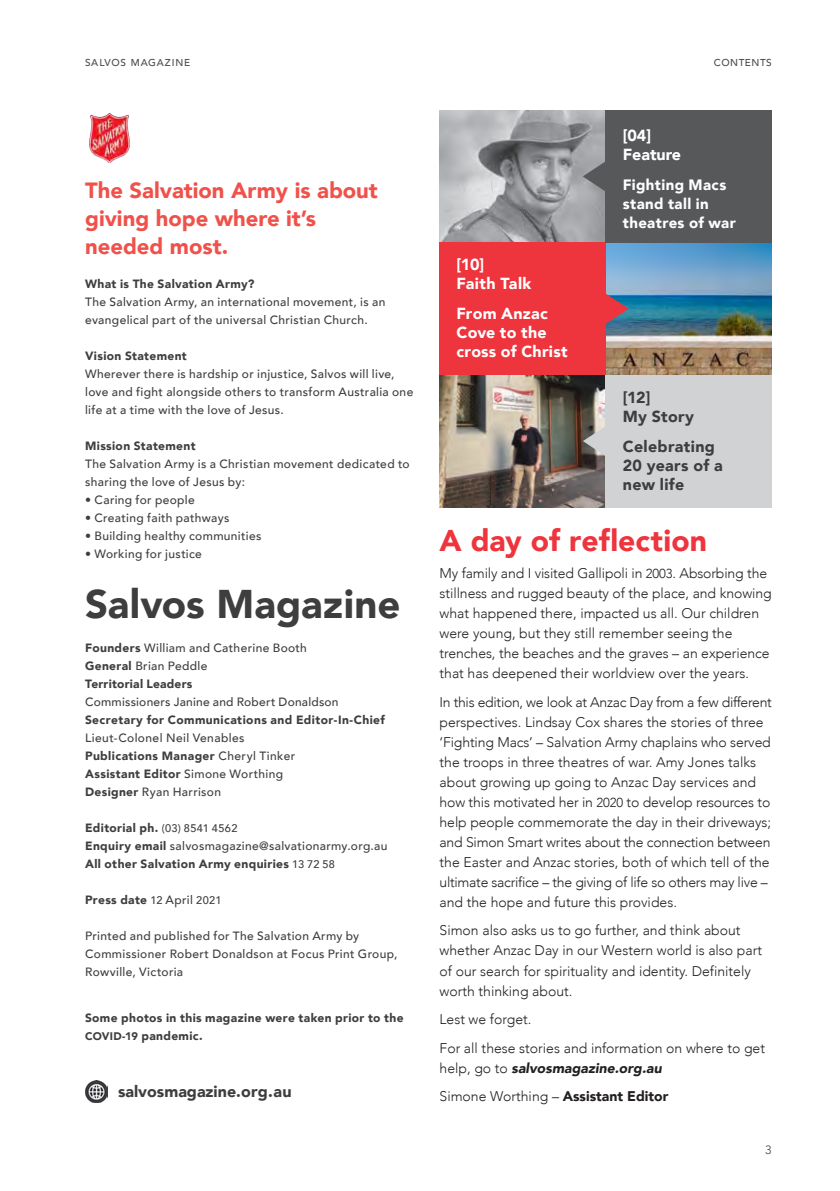
<style>
.page{position:relative;width:840px;height:1191px;background:#fff}
.page>*{position:absolute;margin:0;border:0;box-sizing:border-box;transform-origin:0 0}
.t1{font:900 40px "Avenir";color:#3e3e3f}
.Gotham_bold_Heading{font:900 30px "Avenir";letter-spacing:.005em;color:#ee343d}
.writeoff{font:900 22px/28px "Avenir";color:#f0514a}
.Gotham_Book_Body_Tex{font:900 16px/19px "Avenir";letter-spacing:.015em;color:#3e3e3f}
.Gotham_Book_Body_Tex-2{font:900 16px/19px "Avenir";letter-spacing:.015em;color:#fff}
.Gotham_Book_Body_Tex-3{font:900 15px/19px "Avenir";letter-spacing:.025em;color:#fff}
.Body_Welcome{font:300 14px/20px "Avenir";color:#231f20}
.Editorial_Details{font:500 12px/18px "Avenir";letter-spacing:.03em;color:#3e3e3f}
.Editorial_Details-2{font:900 12px/18px "Avenir";letter-spacing:.03em;color:#3e3e3f}
.t2{font:12px "Avenir";color:#4b4c4d}
.Page_name_-_Right{font:500 10px "Avenir";letter-spacing:.08em;color:#4b4c4d}
.Page_name_-_Right-2{font:500 10px "Avenir";letter-spacing:.06em;color:#4b4c4d}
.s1{font-weight:900}
.s2{font-weight:500}
.s3{font-weight:500;font-size:11px}
.s4{font-size:11px}
.s5{font-size:13px}
.s6{font-weight:900;font-style:italic}
</style>
<div class="page">
<img style="left:89px;top:113px;width:41px;height:49px">
<img style="left:85px;top:1080px;width:22px;height:22px">
<img style="left:605px;top:243px;width:166px;height:132px">
<img style="left:439px;top:375px;width:166px;height:132px">
<img style="left:439px;top:110px;width:166px;height:133px">
<div style="left:439px;top:243px;width:166px;height:132px;background:#ee343d"></div>
<div style="left:605px;top:375px;width:166px;height:132px;background:#d1d2d4"></div>
<div style="left:605px;top:110px;width:166px;height:133px;background:#57585a"></div>
<svg style="left:605px;top:293px;width:23px;height:31px"></svg>
<svg style="left:582px;top:426px;width:23px;height:30px"></svg>
<svg style="left:582px;top:161px;width:23px;height:31px"></svg>
<p class="Page_name_-_Right" style="left:85px;top:54px;width:107px">SALVOS MAGAZINE</p>
<p class="writeoff" style="left:85px;top:176px;width:294px">The Salvation Army is about giving hope where it’s needed most.</p>
<p class="Editorial_Details-2" style="left:85px;top:275px;width:171px">What is The Salvation Army?</p>
<p class="Editorial_Details" style="left:85px;top:292px;width:301px">The Salvation Army, an international movement, is an evangelical part of the universal Christian Church.</p>
<p class="Editorial_Details-2" style="left:85px;top:347px;width:103px">Vision Statement</p>
<p class="Editorial_Details" style="left:85px;top:364px;width:329px">Wherever there is hardship or injustice, Salvos will live, love and fight alongside others to transform Australia one life at a time with the love of Jesus.</p>
<p class="Editorial_Details-2" style="left:85px;top:437px;width:112px">Mission Statement</p>
<p class="Editorial_Details" style="left:85px;top:454px;width:326px">The Salvation Army is a Christian movement dedicated to sharing the love of Jesus by:</p>
<p class="Editorial_Details" style="left:85px;top:490px;width:111px">• Caring for people</p>
<p class="Editorial_Details" style="left:85px;top:508px;width:146px">• Creating faith pathways</p>
<p class="Editorial_Details" style="left:85px;top:526px;width:178px">• Building healthy communities</p>
<p class="Editorial_Details" style="left:85px;top:544px;width:118px">• Working for justice</p>
<p class="t1" style="left:85px;top:569px;width:316px">Salvos Magazine</p>
<p class="Editorial_Details" style="left:85px;top:638px;width:223px"><span class="s1">Founders</span> William and Catherine Booth</p>
<p class="Editorial_Details" style="left:85px;top:656px;width:124px"><span class="s1">General</span> Brian Peddle</p>
<p class="Editorial_Details" style="left:85px;top:674px;width:255px"><span class="s1">Territorial Leaders<br></span>Commissioners Janine and Robert Donaldson</p>
<p class="Editorial_Details-2" style="left:85px;top:710px;width:301px">Secretary for Communications and Editor-In-Chief</p>
<p class="Editorial_Details" style="left:85px;top:728px;width:161px">Lieut-Colonel Neil Venables</p>
<p class="Editorial_Details-2" style="left:85px;top:746px;width:211px">Publications Manager <span class="s2">Cheryl Tinker</span></p>
<p class="Editorial_Details-2" style="left:85px;top:764px;width:199px">Assistant Editor <span class="s2">Simone Worthing</span></p>
<p class="Editorial_Details" style="left:85px;top:782px;width:137px"><span class="s1">Designer</span> Ryan Harrison</p>
<p class="Editorial_Details-2" style="left:85px;top:818px;width:154px">Editorial ph. <span class="s3">(03) 8541 4562</span></p>
<p class="Editorial_Details" style="left:85px;top:836px;width:304px"><span class="s1">Enquiry email</span> salvosmagazine@salvationarmy.org.au</p>
<p class="Editorial_Details-2" style="left:85px;top:854px;width:251px">All other Salvation Army enquiries <span class="s3">13 72 58</span></p>
<p class="Editorial_Details-2" style="left:85px;top:890px;width:138px">Press date <span class="s3">12</span> <span class="s2">April</span> <span class="s3">2021</span></p>
<p class="Editorial_Details" style="left:85px;top:926px;width:314px">Printed and published for The Salvation Army by<br>Commissioner Robert Donaldson at Focus Print Group,<br>Rowville, Victoria</p>
<p class="Editorial_Details-2" style="left:85px;top:1008px;width:320px">Some photos in this magazine were taken prior to the<br><span class="s4">COVID-19</span> pandemic.</p>
<p class="Gotham_Book_Body_Tex" style="left:118px;top:1081px;width:175px">salvosmagazine.org.au</p>
<p class="Page_name_-_Right-2" style="left:713px;top:54px;width:59px">CONTENTS</p>
<p class="Gotham_Book_Body_Tex-2" style="left:456px;top:255px;width:29px">[10]</p>
<p class="Gotham_Book_Body_Tex-2" style="left:456px;top:274px;width:76px">Faith Talk</p>
<p class="Gotham_Book_Body_Tex-2" style="left:456px;top:304px;width:112px">From Anzac<br>Cove to the cross of Christ</p>
<p class="Gotham_Book_Body_Tex-2" style="left:622px;top:125px;width:30px">[04]</p>
<p class="Gotham_Book_Body_Tex-2" style="left:622px;top:144px;width:60px">Feature</p>
<p class="Gotham_Book_Body_Tex-3" style="left:622px;top:175px;width:115px">Fighting Macs stand tall in theatres of war</p>
<p class="Gotham_Book_Body_Tex" style="left:622px;top:387px;width:29px">[12]</p>
<p class="Gotham_Book_Body_Tex" style="left:622px;top:406px;width:73px">My Story</p>
<p class="Gotham_Book_Body_Tex" style="left:622px;top:436px;width:101px">Celebrating<br>20 years of a new life</p>
<p class="Gotham_bold_Heading" style="left:439px;top:515px;width:269px">A day of reflection</p>
<p class="Body_Welcome" style="left:439px;top:563px;width:333px">My family and I visited Gallipoli in <span class="s5">2003</span>. Absorbing the stillness and rugged beauty of the place, and knowing what happened there, impacted us all. Our children were young, but they still remember seeing the trenches, the beaches and the graves – an experience that has deepened their worldview over the years.</p>
<p class="Body_Welcome" style="left:439px;top:692px;width:333px">In this edition, we look at Anzac Day from a few different perspectives. Lindsay Cox shares the stories of three ‘Fighting Macs’ – Salvation Army chaplains who served the troops in three theatres of war. Amy Jones talks about growing up going to Anzac Day services and how this motivated her in <span class="s5">2020</span> to develop resources to help people commemorate the day in their driveways; and Simon Smart writes about the connection between the Easter and Anzac stories, both of which tell of the ultimate sacrifice – the giving of life so others may live – and the hope and future this provides.</p>
<p class="Body_Welcome" style="left:439px;top:920px;width:324px">Simon also asks us to go further, and think about whether Anzac Day in our Western world is also part of our search for spirituality and identity. Definitely worth thinking about.</p>
<p class="Body_Welcome" style="left:439px;top:1009px;width:93px">Lest we forget.</p>
<p class="Body_Welcome" style="left:439px;top:1037px;width:327px">For all these stories and information on where to get help, go to <span class="s6">salvosmagazine.org.au</span></p>
<p class="Body_Welcome" style="left:439px;top:1086px;width:230px">Simone Worthing – <span class="s1">Assistant Editor</span></p>
<p class="t2" style="left:764px;top:1142px;width:8px">3</p>
</div>
